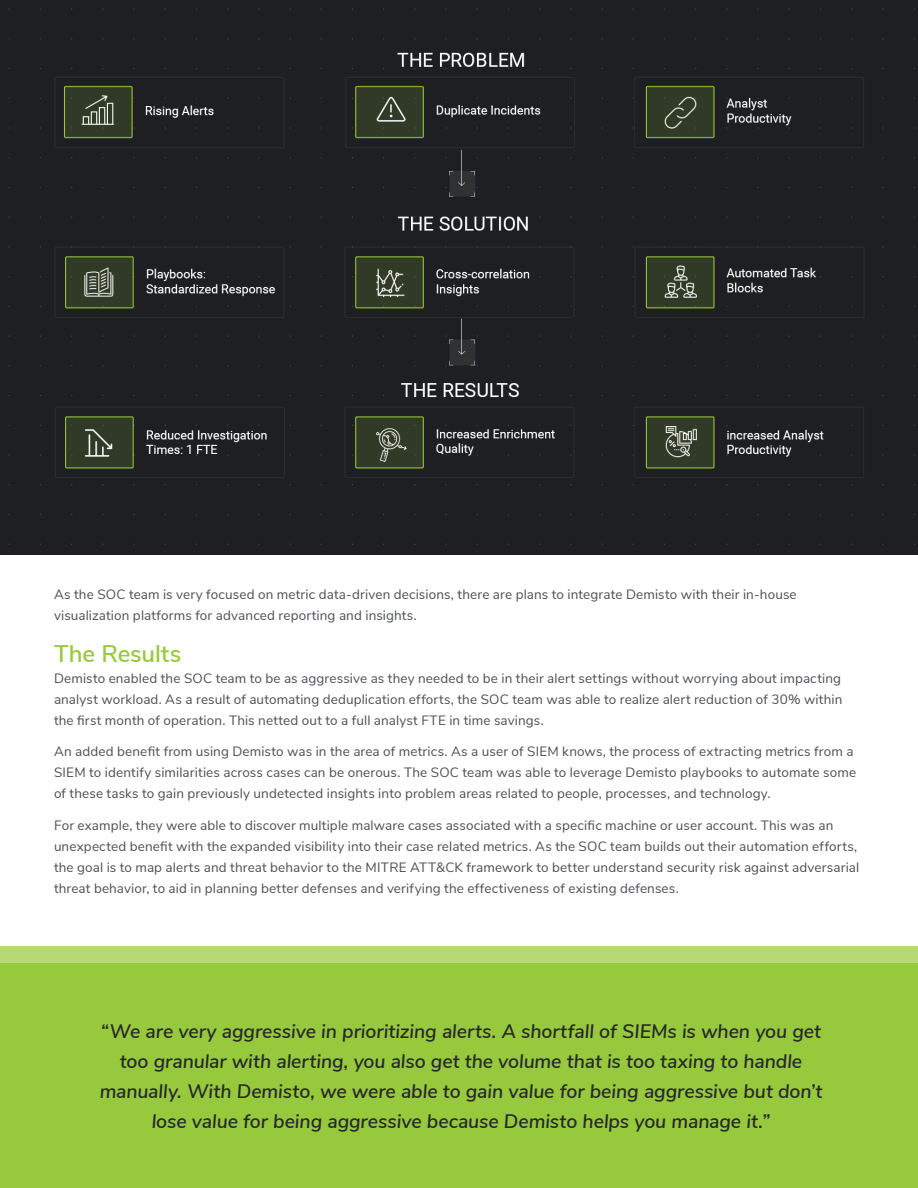
<style>
.page{position:relative;width:918px;height:1188px;background:#fff}
.page>*{position:absolute;margin:0;border:0;box-sizing:border-box;transform-origin:0 0}
.t1{font:600 24px "Nunito Sans";letter-spacing:-.005em;color:#97c93c}
.t2{font:italic 600 19.5px/30px "Nunito Sans";letter-spacing:-.005em;color:#27282d;text-align:center}
.t3{font:13.5px/21px "Nunito Sans";letter-spacing:.01em;color:#4c4f54}
</style>
<div class="page">
<div style="left:0;top:946px;width:918px;height:242px;background:#b6d976"></div>
<div style="left:0;top:963px;width:918px;height:225px;background:#97c93c"></div>
<img style="left:0;top:0;width:918px;height:554px">
<p class="t3" style="left:54px;top:583px;width:744px">As the SOC team is very focused on metric data-driven decisions, there are plans to integrate Demisto with their in-house visualization platforms for advanced reporting and insights.</p>
<h1 class="t1" style="left:54px;top:636px;width:129px">The Results</h1>
<p class="t3" style="left:54px;top:667px;width:790px;text-align:justify">Demisto enabled the SOC team to be as aggressive as they needed to be in their alert settings without worrying about impacting analyst workload. As a result of automating deduplication efforts, the SOC team was able to realize alert reduction of 30% within the first month of operation. This netted out to a full analyst FTE in time savings.</p>
<p class="t3" style="left:54px;top:740px;width:804px">An added benefit from using Demisto was in the area of metrics. As a user of SIEM knows, the process of extracting metrics from a<br>SIEM to identify similarities across cases can be onerous. The SOC team was able to leverage Demisto playbooks to automate some of these tasks to gain previously undetected insights into problem areas related to people, processes, and technology.</p>
<p class="t3" style="left:54px;top:814px;width:807px">For example, they were able to discover multiple malware cases associated with a specific machine or user account. This was an unexpected benefit with the expanded visibility into their case related metrics. As the SOC team builds out their automation efforts, the goal is to map alerts and threat behavior to the MITRE ATT&amp;CK framework to better understand security risk against adversarial threat behavior, to aid in planning better defenses and verifying the effectiveness of existing defenses.</p>
<p class="t2" style="left:100px;top:1016px;width:724px">“We are very aggressive in prioritizing alerts. A shortfall of SIEMs is when you get too granular with alerting, you also get the volume that is too taxing to handle manually. With Demisto, we were able to gain value for being aggressive but don’t lose value for being aggressive because Demisto helps you manage it.”</p>
</div>
